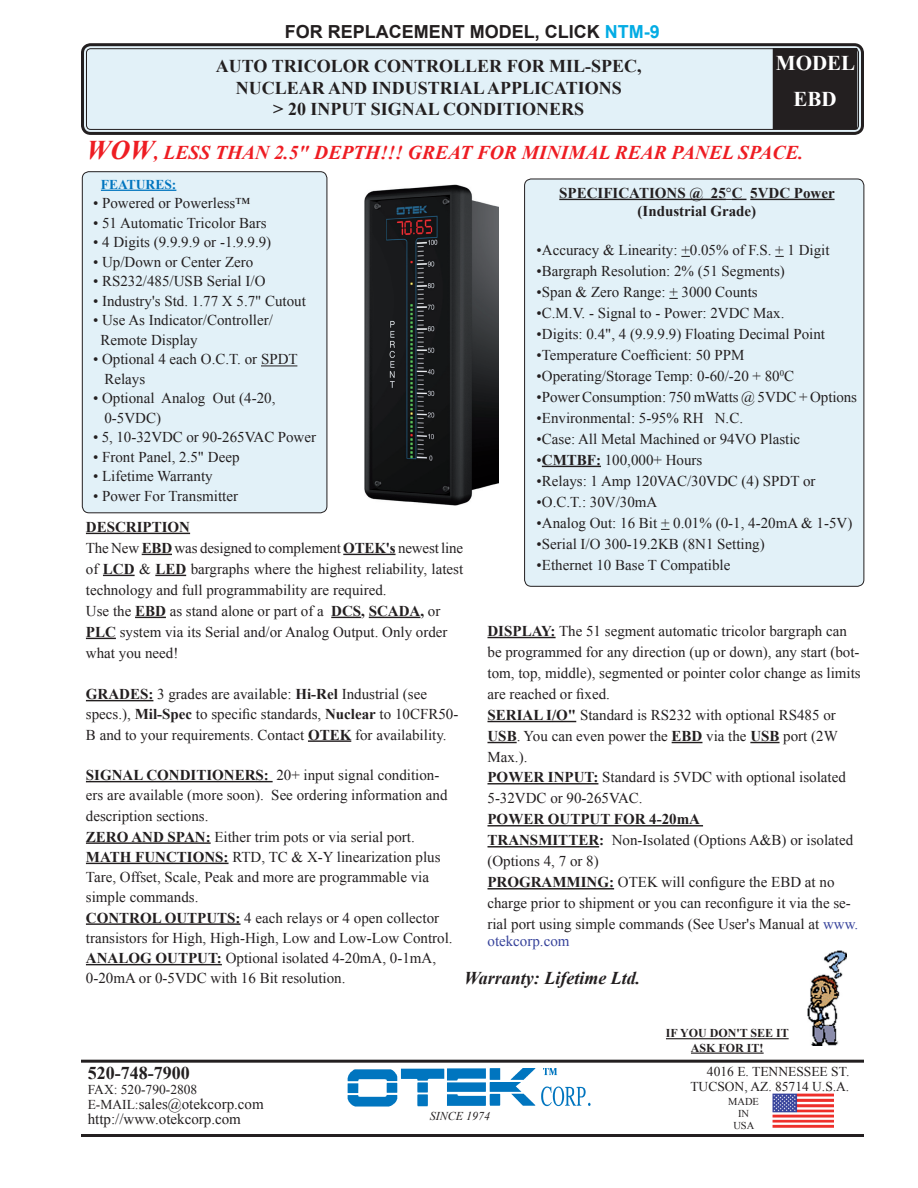
<style>
.page{position:relative;width:918px;height:1188px;background:#fff}
.page>*{position:absolute;margin:0;border:0;box-sizing:border-box;transform-origin:0 0}
.t1{font:700 21px/36px "Times New Roman";color:#fff;text-align:center}
.t2{font:italic 700 19.5px "Times New Roman";color:#ee1d23}
.t3{font:700 18px/21.6px "Times New Roman";color:#231f20;text-align:center}
.t4{font:700 18px "Arial";color:#231f20}
.t5{font:italic 700 18px "Times New Roman";color:#231f20}
.t6{font:15px/21px "Times New Roman";color:#231f20}
.t7{font:700 15px/18px "Times New Roman";color:#231f20;text-align:center}
.t8{font:15px "Times New Roman";color:#37439b}
.t9{font:13.5px/15px "Times New Roman";color:#231f20;text-align:right}
.t10{font:700 13.5px "Times New Roman";color:#0075bf}
.t11{font:700 12px/14.4px "Times New Roman";color:#231f20;text-align:center}
.t12{font:italic 12px "Times New Roman";color:#231f20}
.t13{font:10.5px/12px "Times New Roman";color:#231f20;text-align:center}
.s1{color:#03ace4}
.s2{font-size:27px}
.s3{font-weight:400}
.s4{font-weight:700}
.s5{color:#37439b}
.s6{font-size:13.5px}
</style>
<div class="page">
<div style="left:525px;top:179px;width:339px;height:407px;background:#e2f1f8;border-radius:7px"></div>
<div style="left:524px;top:179px;width:340px;height:407px;border:1px solid #231f20;border-radius:7px"></div>
<div style="left:84px;top:46px;width:777px;height:86px;background:#e2f1f8;border-radius:7px"></div>
<div style="left:81px;top:43px;width:783px;height:92px;border:3px solid #231f20;border-radius:8px"></div>
<div style="left:86px;top:48px;width:773px;height:82px;border:1px solid #231f20;border-radius:4px"></div>
<div style="left:773px;top:49px;width:84px;height:80px;background:#231f20"></div>
<div style="left:773px;top:48px;width:84px;height:81px;border:1px solid #231f20"></div>
<div style="left:82px;top:172px;width:245px;height:341px;background:#e2f1f8;border-radius:7px"></div>
<div style="left:82px;top:172px;width:245px;height:341px;border:1px solid #231f20;border-radius:7px"></div>
<img style="left:348px;top:1068px;width:243px;height:38px">
<img style="left:773px;top:1093px;width:61px;height:34px">
<hr style="left:81px;top:1060px;width:783px;height:3px;background:#231f20">
<hr style="left:81px;top:1134px;width:783px;height:3px;background:#231f20">
<hr style="left:86px;top:533px;width:104px;height:1px;background:#231f20">
<hr style="left:142px;top:554px;width:30px;height:1px;background:#231f20">
<hr style="left:343px;top:554px;width:53px;height:1px;background:#231f20">
<hr style="left:103px;top:575px;width:32px;height:1px;background:#231f20">
<hr style="left:155px;top:575px;width:31px;height:1px;background:#231f20">
<hr style="left:135px;top:617px;width:31px;height:1px;background:#231f20">
<hr style="left:331px;top:617px;width:30px;height:1px;background:#231f20">
<hr style="left:369px;top:617px;width:51px;height:1px;background:#231f20">
<hr style="left:86px;top:638px;width:30px;height:1px;background:#231f20">
<hr style="left:86px;top:700px;width:67px;height:1px;background:#231f20">
<hr style="left:308px;top:740px;width:43px;height:2px;background:#231f20">
<hr style="left:86px;top:781px;width:187px;height:1px;background:#231f20">
<hr style="left:86px;top:842px;width:125px;height:2px;background:#231f20">
<hr style="left:86px;top:863px;width:143px;height:1px;background:#231f20">
<hr style="left:86px;top:923px;width:155px;height:2px;background:#231f20">
<hr style="left:86px;top:964px;width:136px;height:1px;background:#231f20">
<hr style="left:666px;top:1038px;width:123px;height:1px;background:#231f20">
<hr style="left:691px;top:1053px;width:73px;height:1px;background:#231f20">
<hr style="left:488px;top:637px;width:68px;height:1px;background:#231f20">
<hr style="left:488px;top:721px;width:88px;height:1px;background:#231f20">
<svg style="left:488px;top:742px;width:29px;height:1px"></svg>
<hr style="left:672px;top:742px;width:30px;height:1px;background:#231f20">
<hr style="left:750px;top:742px;width:30px;height:1px;background:#231f20">
<hr style="left:488px;top:783px;width:110px;height:1px;background:#231f20">
<hr style="left:488px;top:825px;width:215px;height:1px;background:#231f20">
<hr style="left:488px;top:846px;width:111px;height:1px;background:#231f20">
<hr style="left:488px;top:888px;width:126px;height:1px;background:#231f20">
<hr style="left:559px;top:199px;width:167px;height:1px;background:#231f20">
<svg style="left:726px;top:199px;width:21px;height:1px"></svg>
<hr style="left:750px;top:199px;width:85px;height:1px;background:#231f20">
<hr style="left:542px;top:466px;width:59px;height:1px;background:#231f20">
<hr style="left:101px;top:190px;width:75px;height:1px;background:#0075bf">
<hr style="left:261px;top:366px;width:36px;height:1px;background:#231f20">
<img style="left:807px;top:950px;width:39px;height:96px">
<img style="left:364px;top:184px;width:135px;height:321px">
<p class="t4" style="left:285px;top:19px;width:376px">FOR REPLACEMENT MODEL, CLICK <span class="s1">NTM-9</span></p>
<p class="t3" style="left:216px;top:55px;width:427px">AUTO TRICOLOR CONTROLLER FOR MIL-SPEC,<br>NUCLEAR AND INDUSTRIAL APPLICATIONS<br>&gt; 20 INPUT SIGNAL CONDITIONERS</p>
<h1 class="t1" style="left:776px;top:45px;width:81px">MODEL<br>EBD</h1>
<h2 class="t2" style="left:86px;top:139px;width:719px"><span class="s2">WOW</span>, LESS THAN 2.5" DEPTH!!! GREAT FOR MINIMAL REAR PANEL SPACE.</h2>
<p class="t10" style="left:101px;top:175px;width:77px">FEATURES:</p>
<p class="t6" style="left:93px;top:193px;width:159px">• Powered or Powerless™</p>
<p class="t6" style="left:93px;top:212px;width:175px">• 51 Automatic Tricolor Bars</p>
<p class="t6" style="left:93px;top:232px;width:180px">• 4 Digits (9.9.9.9 or -1.9.9.9)</p>
<p class="t6" style="left:93px;top:251px;width:162px">• Up/Down or Center Zero</p>
<p class="t6" style="left:93px;top:271px;width:174px">• RS232/485/USB Serial I/O</p>
<p class="t6" style="left:93px;top:290px;width:214px">• Industry's Std. 1.77 X 5.7" Cutout</p>
<p class="t6" style="left:101px;top:310px;width:174px;line-height:19.5px;text-indent:-8px">• Use As Indicator/Controller/<br>Remote Display</p>
<p class="t6" style="left:104px;top:349px;width:195px;line-height:19.5px;text-indent:-11px">• Optional 4 each O.C.T. or SPDT<br>Relays</p>
<p class="t6" style="left:104px;top:388px;width:173px;line-height:19.5px;text-indent:-11px">• Optional Analog Out (4-20,<br>0-5VDC)</p>
<p class="t6" style="left:93px;top:427px;width:224px">• 5, 10-32VDC or 90-265VAC Power</p>
<p class="t6" style="left:93px;top:446px;width:148px">• Front Panel, 2.5" Deep</p>
<p class="t6" style="left:93px;top:466px;width:121px">• Lifetime Warranty</p>
<p class="t6" style="left:93px;top:485px;width:146px">• Power For Transmitter</p>
<p class="t7" style="left:559px;top:183px;width:277px">SPECIFICATIONS @ 25<span class="s3">°</span>C 5VDC Power (Industrial Grade)</p>
<p class="t6" style="left:537px;top:239px;width:294px">•Accuracy &amp; Linearity: +0.05% of F.S. + 1 Digit</p>
<p class="t6" style="left:537px;top:260px;width:250px">•Bargraph Resolution: 2% (51 Segments)</p>
<p class="t6" style="left:537px;top:281px;width:223px">•Span &amp; Zero Range: + 3000 Counts</p>
<p class="t6" style="left:537px;top:302px;width:249px">•C.M.V. - Signal to - Power: 2VDC Max.</p>
<p class="t6" style="left:537px;top:323px;width:290px">•Digits: 0.4", 4 (9.9.9.9) Floating Decimal Point</p>
<p class="t6" style="left:537px;top:344px;width:209px">•Temperature Coefficient: 50 PPM</p>
<p class="t6" style="left:537px;top:365px;width:259px">•Operating/Storage Temp: 0-60/-20 + 80<sup>0</sup>C</p>
<p class="t6" style="left:537px;top:386px;width:322px">•Power Consumption: 750 mWatts @ 5VDC + Options</p>
<p class="t6" style="left:537px;top:407px;width:208px">•Environmental: 5-95% RH N.C.</p>
<p class="t6" style="left:537px;top:428px;width:265px">•Case: All Metal Machined or 94VO Plastic</p>
<p class="t6" style="left:537px;top:449px;width:167px">•<span class="s4">CMTBF:</span> 100,000+ Hours</p>
<p class="t6" style="left:537px;top:470px;width:280px">•Relays: 1 Amp 120VAC/30VDC (4) SPDT or</p>
<p class="t6" style="left:537px;top:491px;width:122px">•O.C.T.: 30V/30mA</p>
<p class="t6" style="left:537px;top:512px;width:317px">•Analog Out: 16 Bit + 0.01% (0-1, 4-20mA &amp; 1-5V)</p>
<p class="t6" style="left:537px;top:533px;width:230px">•Serial I/O 300-19.2KB (8N1 Setting)</p>
<p class="t6" style="left:537px;top:554px;width:195px">•Ethernet 10 Base T Compatible</p>
<p class="t6" style="left:86px;top:516px;width:379px"><span class="s4">DESCRIPTION<br></span>The New <span class="s4">EBD</span> was designed to complement <span class="s4">OTEK's</span> newest line of <span class="s4">LCD</span> &amp; <span class="s4">LED</span> bargraphs where the highest reliability, latest technology and full programmability are required.<br>Use the <span class="s4">EBD</span> as stand alone or part of a <span class="s4">DCS, SCADA,</span> or <span class="s4">PLC</span> system via its Serial and/or Analog Output. Only order what you need!</p>
<p class="t6" style="left:86px;top:684px;width:374px;line-height:20.2px"><span class="s4">GRADES:</span> 3 grades are available: <span class="s4">Hi-Rel</span> Industrial (see specs.), <span class="s4">Mil-Spec</span> to specific standards, <span class="s4">Nuclear</span> to 10CFR50-<br>B and to your requirements. Contact <span class="s4">OTEK</span> for availability.</p>
<p class="t6" style="left:86px;top:765px;width:368px;line-height:20.4px"><span class="s4">SIGNAL CONDITIONERS:</span> 20+ input signal condition&shy;ers are available (more soon). See ordering information and description sections.<br><span class="s4">ZERO AND SPAN:</span> Either trim pots or via serial port.<br><span class="s4">MATH FUNCTIONS:</span> RTD, TC &amp; X-Y linearization plus Tare, Offset, Scale, Peak and more are programmable via simple commands.<br><span class="s4">CONTROL OUTPUTS:</span> 4 each relays or 4 open collector transistors for High, High-High, Low and Low-Low Control.<br><span class="s4">ANALOG OUTPUT:</span> Optional isolated 4-20mA, 0-1mA, 0-20mA or 0-5VDC with 16 Bit resolution.</p>
<p class="t6" style="left:488px;top:620px;width:375px"><span class="s4">DISPLAY:</span> The 51 segment automatic tricolor bargraph can be programmed for any direction (up or down), any start (bot&shy;tom, top, middle), segmented or pointer color change as limits are reached or fixed.<br><span class="s4">SERIAL I/O"</span> Standard is RS232 with optional RS485 or <span class="s4">USB</span>. You can even power the <span class="s4">EBD</span> via the <span class="s4">USB</span> port (2W Max.).<br><span class="s4">POWER INPUT:</span> Standard is 5VDC with optional isolated 5-32VDC or 90-265VAC.</p>
<p class="t6" style="left:488px;top:808px;width:372px"><span class="s4">POWER OUTPUT FOR 4-20mA<br>TRANSMITTER:</span> Non-Isolated (Options A&amp;B) or isolated (Options 4, 7 or 8)<br><span class="s4">PROGRAMMING:</span> OTEK will configure the EBD at no charge prior to shipment or you can reconfigure it via the se&shy;rial port using simple commands (See User's Manual at <span class="s5">www.</span></p>
<p class="t8" style="left:488px;top:931px;width:84px">otekcorp.com</p>
<p class="t5" style="left:464px;top:966px;width:178px">Warranty: Lifetime Ltd.</p>
<p class="t3" style="left:88px;top:1062px;width:103px">520-748-7900</p>
<p class="t9" style="left:88px;top:1082px;width:111px">FAX: 520-790-2808</p>
<p class="t6" style="left:88px;top:1096px;width:178px;line-height:15px"><span class="s6">E-MAIL:</span>sales@otekcorp.com http://www.otekcorp.com</p>
<p class="t12" style="left:430px;top:1107px;width:62px">SINCE 1974</p>
<p class="t11" style="left:666px;top:1026px;width:124px">IF YOU DON'T SEE IT<br>ASK FOR IT!</p>
<p class="t9" style="left:690px;top:1064px;width:161px">4016 E. TENNESSEE ST.<br>TUCSON, AZ. 85714 U.S.A.</p>
<p class="t13" style="left:728px;top:1096px;width:32px">MADE<br>IN<br>USA</p>
</div>
